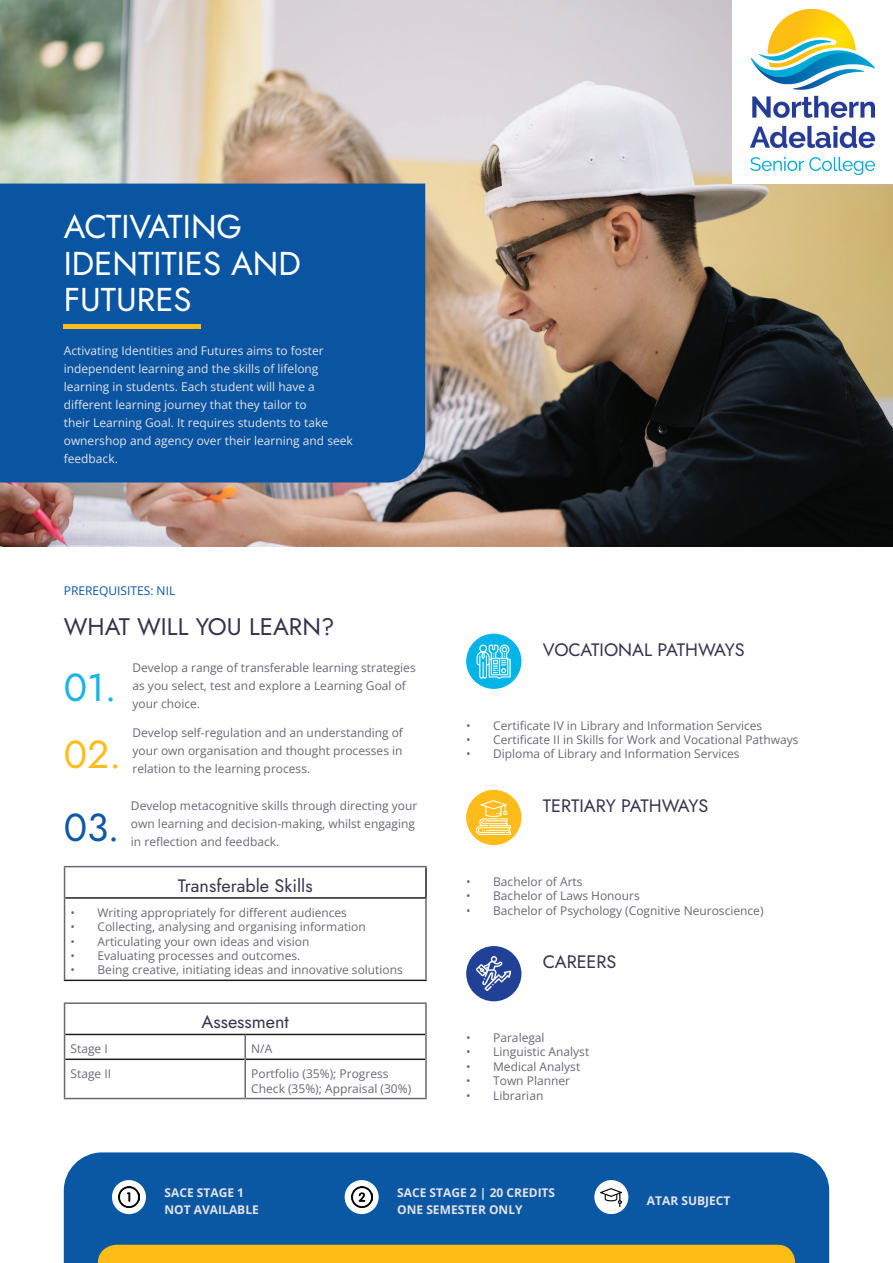
<style>
.page{position:relative;width:893px;height:1263px;background:#fff}
.page>*{position:absolute;margin:0;border:0;box-sizing:border-box;transform-origin:0 0}
.t1{font:39px "Jost";color:#1058a3}
.t2{font:39px "Jost";color:#fdbd1d}
.t3{font:39px "Jost";color:#1ab4e8}
.t4{font:33px/36px "Jost";color:#fff}
.t5{font:24px "Jost";color:#35334d}
.t6{font:18px "Jost";color:#35334d}
.t7{font:18px "Jost";color:#37334d}
.t8{font:12px/14.4px "Open Sans";color:#686876}
.t9{font:12px/18px "Open Sans";color:#686776}
.t10{font:12px/18px "Open Sans";color:#e4e4ea}
.t11{font:700 12px/16.5px "Open Sans";color:#e4e4ea}
.t12{font:12px "Open Sans";color:#0a57a3}
</style>
<div class="page">
<img style="left:0;top:0;width:893px;height:546px">
<div style="left:64px;top:1152px;width:765px;height:111px;background:#0a57a3"></div>
<div style="left:98px;top:1245px;width:697px;height:18px;background:#fdbc16"></div>
<div style="left:0;top:184px;width:425px;height:298px;background:#0a55a2"></div>
<hr style="left:64px;top:324px;width:137px;height:4px;background:#fdbc16">
<div style="left:112px;top:1180px;width:34px;height:34px;background:#fff;border-radius:50%"></div>
<img style="left:118px;top:1186px;width:22px;height:22px">
<div style="left:345px;top:1180px;width:34px;height:34px;background:#fff;border-radius:50%"></div>
<img style="left:351px;top:1186px;width:21px;height:22px">
<div style="left:594px;top:1180px;width:34px;height:34px;background:#fff;border-radius:50%"></div>
<img style="left:601px;top:1188px;width:21px;height:19px">
<div style="left:733px;top:0;width:160px;height:184px;background:#fff"></div>
<img style="left:751px;top:9px;width:124px;height:165px">
<hr style="left:65px;top:1034px;width:180px;height:1px;background:#231f20">
<hr style="left:245px;top:1034px;width:180px;height:1px;background:#231f20">
<hr style="left:65px;top:1058px;width:179px;height:2px;background:#231f20">
<hr style="left:246px;top:1058px;width:179px;height:2px;background:#231f20">
<hr style="left:425px;top:1004px;width:2px;height:30px;background:#686876">
<hr style="left:244px;top:1035px;width:2px;height:24px;background:#686876">
<hr style="left:244px;top:1059px;width:2px;height:39px;background:#686876">
<hr style="left:64px;top:1002px;width:181px;height:2px;background:#686876">
<hr style="left:64px;top:1004px;width:1px;height:30px;background:#686876">
<hr style="left:245px;top:1002px;width:182px;height:2px;background:#686876">
<svg style="left:64px;top:1034px;width:1px;height:25px"></svg>
<hr style="left:425px;top:1034px;width:2px;height:25px;background:#686876">
<hr style="left:64px;top:1059px;width:1px;height:39px;background:#686876">
<hr style="left:425px;top:1059px;width:2px;height:39px;background:#686876">
<hr style="left:64px;top:1098px;width:181px;height:1px;background:#686876">
<hr style="left:245px;top:1098px;width:182px;height:1px;background:#686876">
<hr style="left:425px;top:867px;width:2px;height:30px;background:#231f20">
<hr style="left:65px;top:897px;width:362px;height:2px;background:#231f20">
<hr style="left:64px;top:979px;width:363px;height:2px;background:#231f20">
<hr style="left:425px;top:899px;width:2px;height:80px;background:#686876">
<hr style="left:64px;top:866px;width:363px;height:1px;background:#686876">
<hr style="left:64px;top:867px;width:1px;height:31px;background:#686876">
<hr style="left:64px;top:898px;width:1px;height:81px;background:#686876">
<div style="left:466px;top:790px;width:55px;height:55px;background:#fdbc19;border-radius:50%"></div>
<img style="left:477px;top:800px;width:34px;height:34px">
<div style="left:466px;top:634px;width:55px;height:55px;background:#00b4e7;border-radius:50%"></div>
<img style="left:477px;top:644px;width:34px;height:34px">
<div style="left:466px;top:946px;width:55px;height:55px;background:#214196;border-radius:50%"></div>
<img style="left:477px;top:957px;width:34px;height:34px">
<h2 class="t4" style="left:64px;top:209px;width:239px">ACTIVATING<br>IDENTITIES AND<br>FUTURES</h2>
<p class="t10" style="left:64px;top:341px;width:291px">Activating Identities and Futures aims to foster independent learning and the skills of lifelong learning in students. Each student will have a different learning journey that they tailor to<br>their Learning Goal. It requires students to take ownershop and agency over their learning and seek feedback.</p>
<p class="t12" style="left:64px;top:583px;width:113px">PREREQUISITES: NIL</p>
<h3 class="t5" style="left:64px;top:610px;width:272px">WHAT WILL YOU LEARN?</h3>
<h1 class="t3" style="left:64px;top:661px;width:54px">01.</h1>
<h1 class="t2" style="left:64px;top:728px;width:59px">02.</h1>
<h1 class="t1" style="left:64px;top:801px;width:57px">03.</h1>
<p class="t9" style="left:132px;top:658px;width:285px">Develop a range of transferable learning strategies as you select, test and explore a Learning Goal of</p>
<p class="t9" style="left:132px;top:694px;width:69px">your choice.</p>
<p class="t9" style="left:132px;top:724px;width:272px">Develop self-regulation and an understanding of your own organisation and thought processes in</p>
<p class="t9" style="left:132px;top:760px;width:179px">relation to the learning process.</p>
<p class="t9" style="left:131px;top:796px;width:288px">Develop metacognitive skills through directing your own learning and decision-making, whilst engaging</p>
<p class="t9" style="left:131px;top:832px;width:150px">in reflection and feedback.</p>
<h3 class="t7" style="left:178px;top:873px;width:136px">Transferable Skills</h3>
<p class="t8" style="left:71px;top:905px;width:278px">• Writing appropriately for different audiences</p>
<p class="t8" style="left:71px;top:919px;width:297px">• Collecting, analysing and organising information</p>
<p class="t8" style="left:71px;top:934px;width:240px">• Articulating your own ideas and vision</p>
<p class="t8" style="left:71px;top:948px;width:231px">• Evaluating processes and outcomes.</p>
<p class="t8" style="left:71px;top:962px;width:334px">• Being creative, initiating ideas and innovative solutions</p>
<h3 class="t7" style="left:202px;top:1010px;width:89px">Assessment</h3>
<p class="t8" style="left:71px;top:1041px;width:39px">Stage I</p>
<p class="t8" style="left:251px;top:1041px;width:23px">N/A</p>
<p class="t8" style="left:71px;top:1066px;width:42px">Stage II</p>
<p class="t8" style="left:251px;top:1066px;width:161px">Portfolio (35%); Progress<br>Check (35%); Appraisal (30%)</p>
<h3 class="t6" style="left:543px;top:637px;width:203px">VOCATIONAL PATHWAYS</h3>
<p class="t8" style="left:466px;top:718px;width:298px">• Certificate IV in Library and Information Services</p>
<p class="t8" style="left:466px;top:732px;width:334px">• Certificate II in Skills for Work and Vocational Pathways</p>
<p class="t8" style="left:466px;top:746px;width:275px">• Diploma of Library and Information Services</p>
<h3 class="t6" style="left:543px;top:794px;width:167px">TERTIARY PATHWAYS</h3>
<p class="t8" style="left:466px;top:874px;width:118px">• Bachelor of Arts</p>
<p class="t8" style="left:466px;top:888px;width:175px">• Bachelor of Laws Honours</p>
<p class="t8" style="left:466px;top:903px;width:299px">• Bachelor of Psychology (Cognitive Neuroscience)</p>
<h3 class="t6" style="left:543px;top:950px;width:75px">CAREERS</h3>
<p class="t8" style="left:466px;top:1030px;width:80px">• Paralegal</p>
<p class="t8" style="left:466px;top:1044px;width:125px">• Linguistic Analyst</p>
<p class="t8" style="left:466px;top:1059px;width:116px">• Medical Analyst</p>
<p class="t8" style="left:466px;top:1073px;width:105px">• Town Planner</p>
<p class="t8" style="left:466px;top:1088px;width:79px">• Librarian</p>
<p class="t11" style="left:165px;top:1184px;width:96px">SACE STAGE 1<br>NOT AVAILABLE</p>
<p class="t11" style="left:397px;top:1184px;width:160px">SACE STAGE 2 | 20 CREDITS<br>ONE SEMESTER ONLY</p>
<p class="t11" style="left:647px;top:1192px;width:85px">ATAR SUBJECT</p>
</div>
